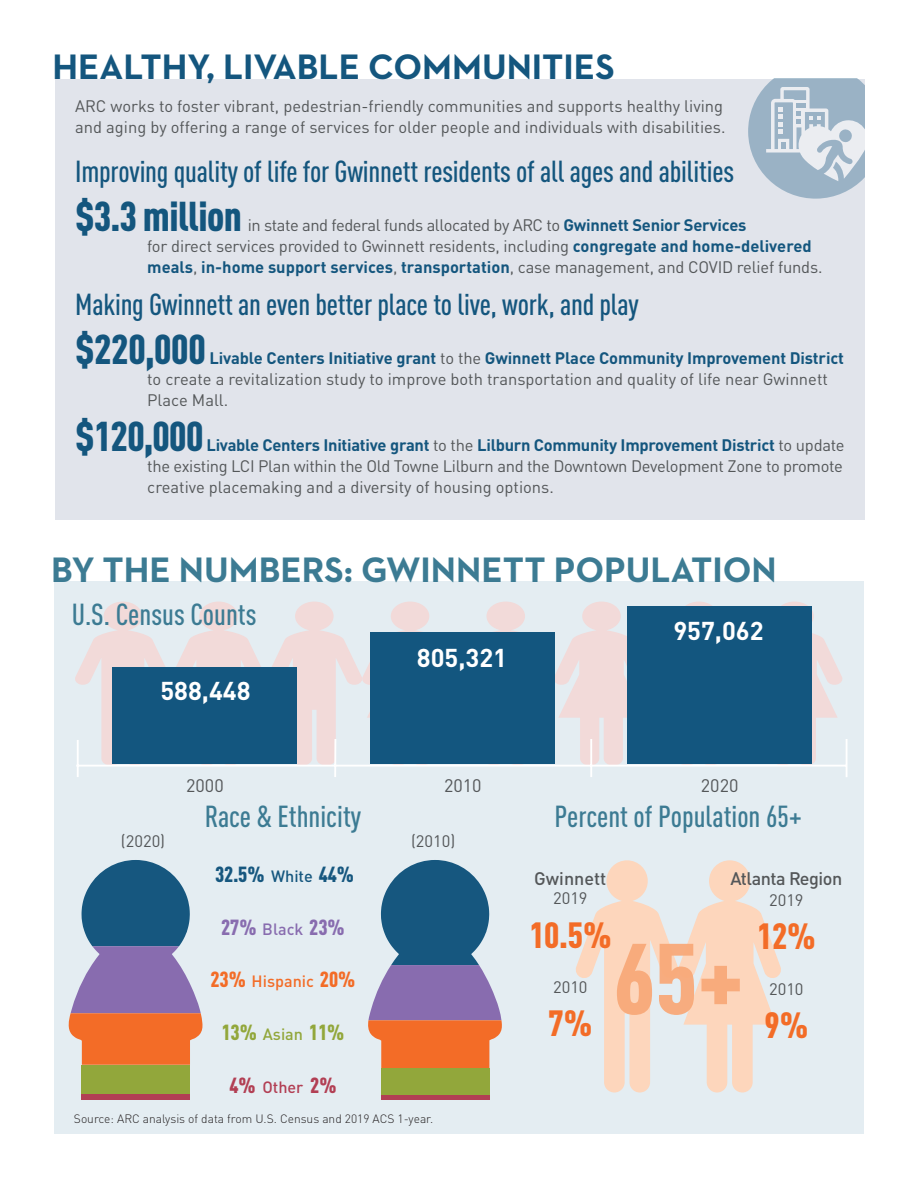
<style>
.page{position:relative;width:918px;height:1188px;background:#fff}
.page>*{position:absolute;margin:0;border:0;box-sizing:border-box;transform-origin:0 0}
.t1{font:900 condensed 98.85px "DIN Pro";color:#f8aa7a}
.t2{font:900 condensed 41.1px "DIN Pro";letter-spacing:-.015em;color:#14567e}
.t3{font:700 36px "Neutraface 2 Text";color:#3c7b93}
.t4{font:700 36px "Neutraface 2 Text";color:#14567e}
.t5{font:900 condensed 36px "DIN Pro";color:#f36c27}
.t6{font:500 condensed 30px "DIN Pro";letter-spacing:-.005em;color:#14567e}
.t7{font:500 condensed 30px "DIN Pro";color:#3c7b93}
.t8{font:700 25.5px "DIN Pro";color:#fff}
.t9{font:900 condensed 21.6px "DIN Pro";color:#16577f}
.t10{font:900 condensed 21.6px "DIN Pro";color:#886caf}
.t11{font:900 condensed 21.6px "DIN Pro";color:#92a73b}
.t12{font:500 18px "DIN Pro";letter-spacing:-.025em;color:#545759}
.t13{font:18px "DIN Pro";color:#545759}
.t14{font:500 18px "DIN Pro";color:#545759}
.t15{font:16.5px/21px "DIN Pro";color:#545759}
.t16{font:500 16.2px "DIN Pro";color:#f36c27}
.t17{font:500 16.2px "DIN Pro";color:#b23f54}
.t18{font:300 12px "DIN Pro";color:#231f20}
.s1{font-weight:700;color:#14567e}
.s2{font-weight:500;font-stretch:normal;font-size:16.2px}
.s3{font-weight:900;font-stretch:condensed;font-size:21.6px}
</style>
<div class="page">
<div style="left:54px;top:581px;width:810px;height:553px;background:#e4edf2"></div>
<svg style="left:75px;top:602px;width:767px;height:163px"></svg>
<div style="left:55px;top:79px;width:810px;height:440px;background:#e1e4eb"></div>
<svg style="left:748px;top:79px;width:117px;height:120px"></svg>
<svg style="left:576px;top:860px;width:205px;height:233px"></svg>
<svg style="left:68px;top:860px;width:135px;height:205px"></svg>
<div style="left:82px;top:1065px;width:108px;height:29px;background:#92a73b"></div>
<div style="left:82px;top:1094px;width:108px;height:5px;background:#b23f54"></div>
<svg style="left:368px;top:860px;width:134px;height:208px"></svg>
<div style="left:381px;top:1068px;width:108px;height:27px;background:#92a73b"></div>
<hr style="left:381px;top:1095px;width:108px;height:4px;background:#b23f54">
<div style="left:627px;top:606px;width:185px;height:158px;background:#13567f"></div>
<div style="left:370px;top:632px;width:185px;height:132px;background:#13567f"></div>
<div style="left:112px;top:668px;width:185px;height:96px;background:#13567f"></div>
<hr style="left:77px;top:740px;width:2px;height:37px;background:#fff">
<hr style="left:334px;top:739px;width:2px;height:38px;background:#fff">
<hr style="left:590px;top:739px;width:2px;height:38px;background:#fff">
<hr style="left:846px;top:739px;width:2px;height:38px;background:#fff">
<hr style="left:76px;top:765px;width:770px;height:2px;background:#fff">
<p class="t4" style="left:52px;top:43px;width:564px">HEALTHY, LIVABLE COMMUNITIES</p>
<p class="t15" style="left:75px;top:94px;width:652px">ARC works to foster vibrant, pedestrian-friendly communities and supports healthy living and aging by offering a range of services for older people and individuals with disabilities.</p>
<p class="t6" style="left:75px;top:150px;width:660px">Improving quality of life for Gwinnett residents of all ages and abilities</p>
<p class="t2" style="left:75px;top:186px;width:168px">$3.3 million</p>
<p class="t15" style="left:147px;top:214px;width:677px;text-indent:101px">in state and federal funds allocated by ARC to <span class="s1">Gwinnett Senior Services<br></span>for direct services provided to Gwinnett residents, including <span class="s1">congregate and home-delivered meals</span>, <span class="s1">in-home support services</span>, <span class="s1">transportation</span>, case management, and COVID relief funds.</p>
<p class="t6" style="left:75px;top:283px;width:565px">Making Gwinnett an even better place to live, work, and play</p>
<p class="t2" style="left:75px;top:318px;width:132px">$220,000</p>
<p class="t15" style="left:147px;top:346px;width:698px;text-indent:62px"><span class="s1">Livable Centers Initiative grant</span> to the <span class="s1">Gwinnett Place Community Improvement District </span>to create a revitalization study to improve both transportation and quality of life near Gwinnett<br>Place Mall.</p>
<p class="t2" style="left:75px;top:405px;width:130px">$120,000</p>
<p class="t15" style="left:147px;top:433px;width:699px;text-align:justify;text-indent:59px"><span class="s1">Livable Centers Initiative grant</span> to the <span class="s1">Lilburn Community Improvement District</span> to update the existing LCI Plan within the Old Towne Lilburn and the Downtown Development Zone to promote creative placemaking and a diversity of housing options.</p>
<p class="t3" style="left:51px;top:546px;width:727px">BY THE NUMBERS: GWINNETT POPULATION</p>
<p class="t7" style="left:72px;top:593px;width:186px">U.S. Census Counts</p>
<p class="t8" style="left:673px;top:611px;width:92px">957,062</p>
<p class="t8" style="left:160px;top:671px;width:92px">588,448</p>
<p class="t8" style="left:417px;top:638px;width:92px">805,321</p>
<p class="t13" style="left:186px;top:772px;width:39px">2000</p>
<p class="t13" style="left:444px;top:772px;width:39px">2010</p>
<p class="t13" style="left:701px;top:772px;width:39px">2020</p>
<p class="t7" style="left:205px;top:795px;width:158px">Race &amp; Ethnicity</p>
<p class="t15" style="left:121px;top:829px;width:46px">(2020)</p>
<p class="t15" style="left:411px;top:829px;width:46px">(2010)</p>
<p class="t9" style="left:215px;top:858px;width:141px">32.5% <span class="s2">White</span> 44%</p>
<p class="t10" style="left:221px;top:910px;width:125px">27% <span class="s2">Black</span> 23%</p>
<p class="t16" style="left:210px;top:969px;width:146px"><span class="s3">23%</span> Hispanic <span class="s3">20%</span></p>
<p class="t11" style="left:222px;top:1016px;width:124px">13% <span class="s2">Asian</span> 11%</p>
<p class="t17" style="left:229px;top:1075px;width:109px"><span class="s3">4%</span> Other <span class="s3">2%</span></p>
<p class="t18" style="left:74px;top:1110px;width:361px">Source: ARC analysis of data from U.S. Census and 2019 ACS 1-year.</p>
<p class="t7" style="left:554px;top:795px;width:249px">Percent of Population 65+</p>
<p class="t14" style="left:534px;top:864px;width:74px">Gwinnett</p>
<p class="t15" style="left:553px;top:887px;width:36px">2019</p>
<h3 class="t5" style="left:529px;top:907px;width:84px">10.5%</h3>
<p class="t15" style="left:553px;top:976px;width:36px">2010</p>
<h3 class="t5" style="left:548px;top:996px;width:45px">7%</h3>
<p class="t12" style="left:730px;top:864px;width:113px">Atlanta Region</p>
<p class="t15" style="left:769px;top:889px;width:36px">2019</p>
<h3 class="t5" style="left:757px;top:909px;width:61px">12%</h3>
<p class="t15" style="left:769px;top:977px;width:36px">2010</p>
<h3 class="t5" style="left:764px;top:998px;width:45px">9%</h3>
<h1 class="t1" style="left:614px;top:904px;width:132px">65+</h1>
</div>
